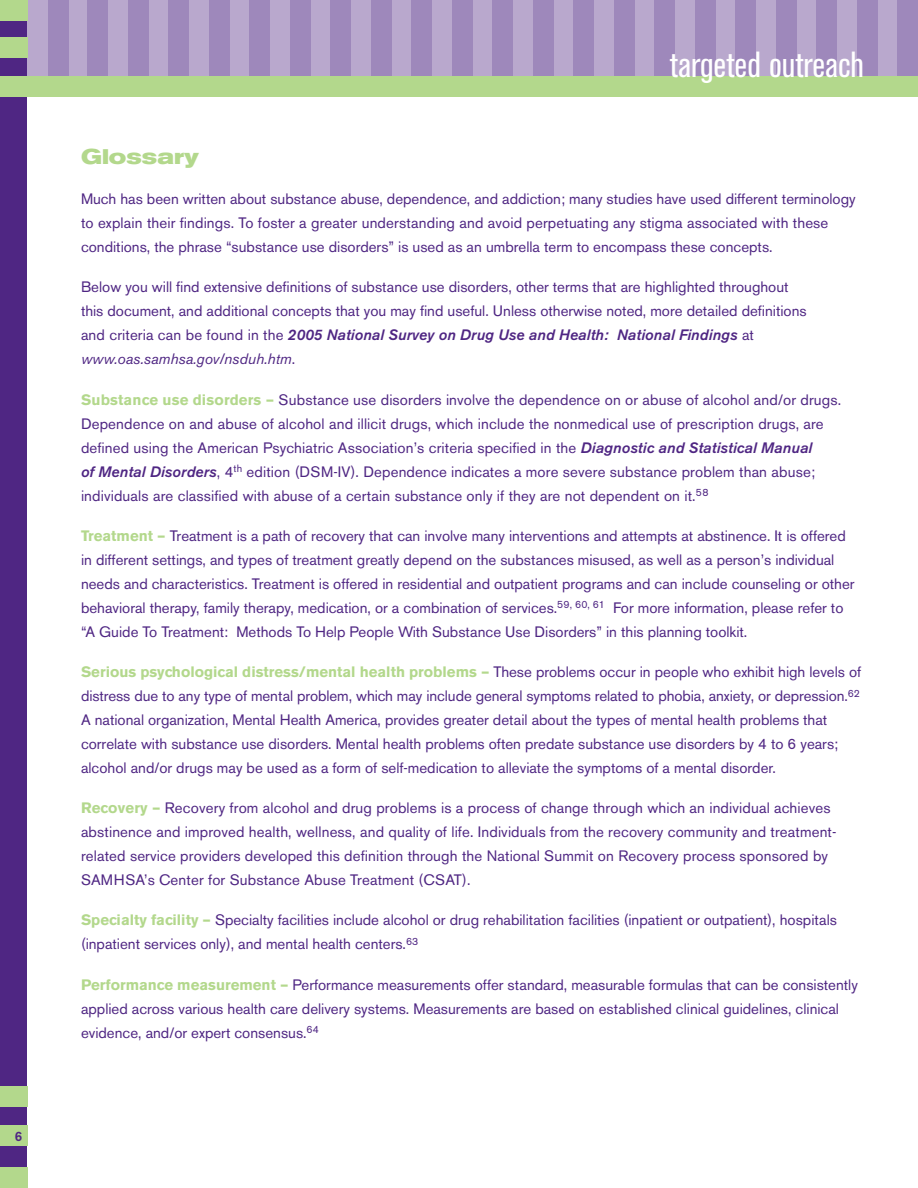
<style>
.page{position:relative;width:918px;height:1188px;background:#fff}
.page>*{position:absolute;margin:0;border:0;box-sizing:border-box;transform-origin:0 0}
.t1{font:condensed 36px "Akzidenz Grotesk BE";color:#fff}
.t2{font:700 expanded 21px "Akzidenz Grotesk BE";color:#b3d88c}
.t3{font:15px/24px "Akzidenz Grotesk BE";color:#4f2683}
.s1{font-weight:500;font-style:italic}
.s2{font-style:italic}
.s3{font-weight:700;color:#b3d88c}
</style>
<div class="page">
<div style="left:0;top:0;width:918px;height:86px;background:#b9a8cd"></div>
<div style="left:88px;top:0;width:20px;height:91px;background:#9e88bb"></div>
<div style="left:49px;top:0;width:20px;height:91px;background:#9e88bb"></div>
<div style="left:128px;top:0;width:20px;height:91px;background:#9e88bb"></div>
<div style="left:169px;top:0;width:20px;height:91px;background:#9e88bb"></div>
<div style="left:209px;top:0;width:21px;height:91px;background:#9e88bb"></div>
<div style="left:250px;top:0;width:20px;height:91px;background:#9e88bb"></div>
<div style="left:290px;top:0;width:20px;height:91px;background:#9e88bb"></div>
<div style="left:331px;top:0;width:20px;height:91px;background:#9e88bb"></div>
<div style="left:371px;top:0;width:21px;height:91px;background:#9e88bb"></div>
<div style="left:412px;top:0;width:20px;height:91px;background:#9e88bb"></div>
<div style="left:452px;top:0;width:20px;height:91px;background:#9e88bb"></div>
<div style="left:493px;top:0;width:20px;height:91px;background:#9e88bb"></div>
<div style="left:533px;top:0;width:21px;height:91px;background:#9e88bb"></div>
<div style="left:574px;top:0;width:20px;height:91px;background:#9e88bb"></div>
<div style="left:614px;top:0;width:20px;height:91px;background:#9e88bb"></div>
<div style="left:655px;top:0;width:20px;height:91px;background:#9e88bb"></div>
<div style="left:695px;top:0;width:21px;height:91px;background:#9e88bb"></div>
<div style="left:736px;top:0;width:20px;height:91px;background:#9e88bb"></div>
<div style="left:776px;top:0;width:20px;height:91px;background:#9e88bb"></div>
<div style="left:817px;top:0;width:20px;height:91px;background:#9e88bb"></div>
<div style="left:857px;top:0;width:21px;height:91px;background:#9e88bb"></div>
<div style="left:898px;top:0;width:20px;height:91px;background:#9e88bb"></div>
<div style="left:0;top:0;width:27px;height:1188px;background:#4f2683"></div>
<div style="left:0;top:0;width:27px;height:20px;background:#b3d88c"></div>
<div style="left:0;top:38px;width:27px;height:20px;background:#b3d88c"></div>
<div style="left:0;top:76px;width:918px;height:21px;background:#b3d88c"></div>
<div style="left:0;top:1087px;width:27px;height:20px;background:#b3d88c"></div>
<div style="left:0;top:1126px;width:27px;height:20px;background:#b3d88c"></div>
<div style="left:0;top:1168px;width:27px;height:20px;background:#b3d88c"></div>
<h1 class="t1" style="left:670px;top:44px;width:196px">targeted outreach</h1>
<h2 class="t2" style="left:81px;top:145px;width:120px">Glossary</h2>
<p class="t3" style="left:81px;top:187px;width:776px">Much has been written about substance abuse, dependence, and addiction; many studies have used different terminology to explain their findings. To foster a greater understanding and avoid perpetuating any stigma associated with these conditions, the phrase “substance use disorders” is used as an umbrella term to encompass these concepts.</p>
<p class="t3" style="left:81px;top:275px;width:727px">Below you will find extensive definitions of substance use disorders, other terms that are highlighted throughout this document, and additional concepts that you may find useful. Unless otherwise noted, more detailed definitions and criteria can be found in the <span class="s1">2005 National Survey on Drug Use and Health: National Findings</span> at <span class="s2">www.oas.samhsa.gov/nsduh.htm</span>.</p>
<p class="t3" style="left:81px;top:387px;width:762px"><span class="s3">Substance use disorders –</span> Substance use disorders involve the dependence on or abuse of alcohol and/or drugs.<br>Dependence on and abuse of alcohol and illicit drugs, which include the nonmedical use of prescription drugs, are defined using the American Psychiatric Association’s criteria specified in the <span class="s1">Diagnostic and Statistical Manual<br>of Mental Disorders</span>, 4<sup>th</sup> edition (DSM-IV). Dependence indicates a more severe substance problem than abuse; individuals are classified with abuse of a certain substance only if they are not dependent on it.<sup>58</sup></p>
<p class="t3" style="left:81px;top:524px;width:775px"><span class="s3">Treatment –</span> Treatment is a path of recovery that can involve many interventions and attempts at abstinence. It is offered in different settings, and types of treatment greatly depend on the substances misused, as well as a person’s individual needs and characteristics. Treatment is offered in residential and outpatient programs and can include counseling or other behavioral therapy, family therapy, medication, or a combination of services.<sup>59,</sup> <sup>60,</sup> <sup>61</sup> For more information, please refer to “A Guide To Treatment: Methods To Help People With Substance Use Disorders” in this planning toolkit.</p>
<p class="t3" style="left:81px;top:660px;width:782px"><span class="s3">Serious psychological distress/mental health problems –</span> These problems occur in people who exhibit high levels of distress due to any type of mental problem, which may include general symptoms related to phobia, anxiety, or depression.<sup>62<br></sup>A national organization, Mental Health America, provides greater detail about the types of mental health problems that correlate with substance use disorders. Mental health problems often predate substance use disorders by 4 to 6 years; alcohol and/or drugs may be used as a form of self-medication to alleviate the symptoms of a mental disorder.</p>
<p class="t3" style="left:81px;top:796px;width:757px"><span class="s3">Recovery –</span> Recovery from alcohol and drug problems is a process of change through which an individual achieves abstinence and improved health, wellness, and quality of life. Individuals from the recovery community and treatment&shy;related service providers developed this definition through the National Summit on Recovery process sponsored by SAMHSA’s Center for Substance Abuse Treatment (CSAT).</p>
<p class="t3" style="left:81px;top:908px;width:757px"><span class="s3">Specialty facility –</span> Specialty facilities include alcohol or drug rehabilitation facilities (inpatient or outpatient), hospitals (inpatient services only), and mental health centers.<sup>63</sup></p>
<p class="t3" style="left:81px;top:972px;width:779px"><span class="s3">Performance measurement –</span> Performance measurements offer standard, measurable formulas that can be consistently applied across various health care delivery systems. Measurements are based on established clinical guidelines, clinical evidence, and/or expert consensus.<sup>64</sup></p>
</div>
